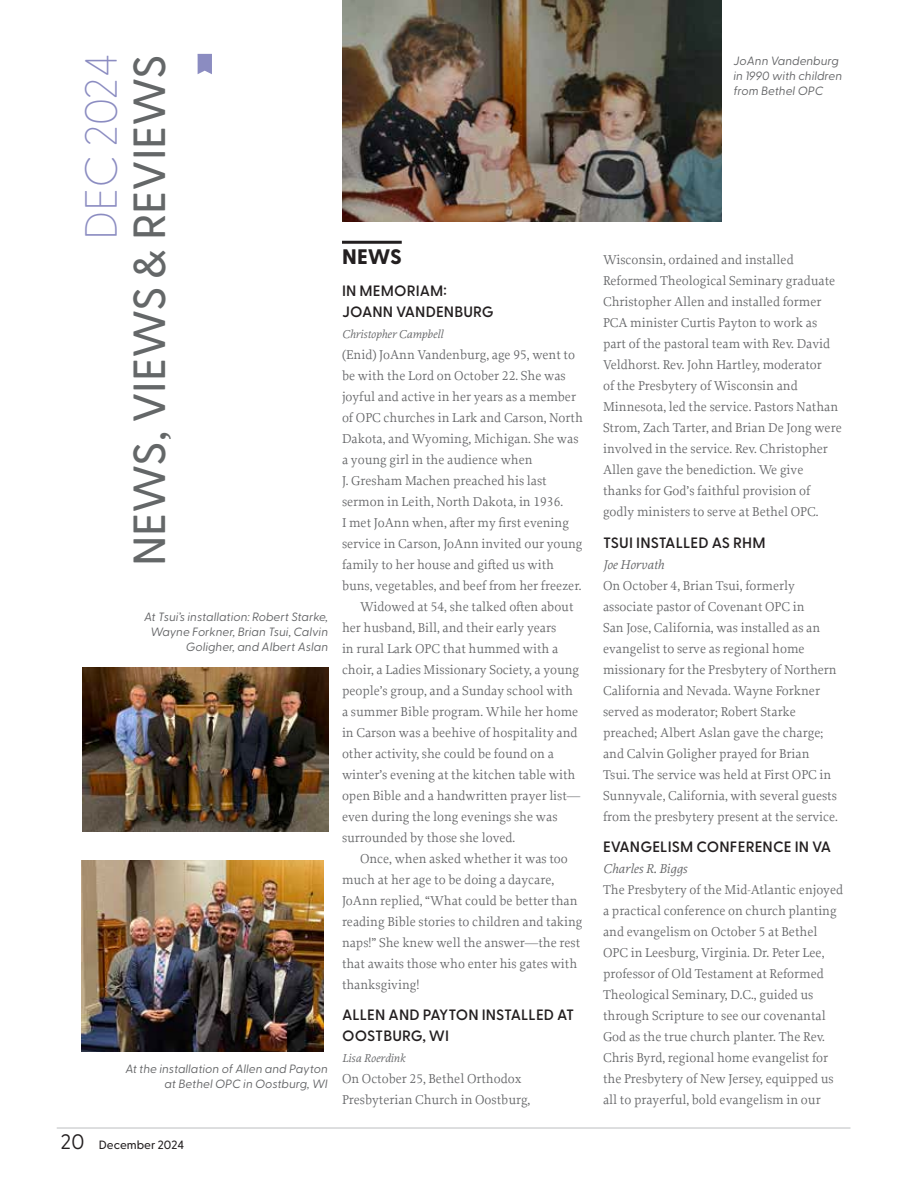
<style>
.page{position:relative;width:918px;height:1188px;background:#fff}
.page>*{position:absolute;margin:0;border:0;box-sizing:border-box;transform-origin:0 0}
.t1{font:500 45px "Greycliff CF";letter-spacing:-.01em;color:#646768}
.t2{font:100 45px "Greycliff CF";letter-spacing:-.01em;color:#8b8cc1}
.t3{font:800 21px "Greycliff CF";color:#231f20}
.t4{font:600 15px/21px "Greycliff CF";letter-spacing:.01em;color:#231f20}
.t5{font:13.5px/21px "Proforma";color:#636466}
.t6{font:italic 13.5px "Proforma";color:#636466}
.t7{font:italic 12px/15px "Greycliff CF";color:#636466;text-align:right}
.t8{font:italic 12px "Proforma";color:#636466}
.t9{font:500 12px "Greycliff CF";color:#231f20}
.s1{font-weight:400;font-size:21px}
</style>
<div class="page">
<hr style="left:57px;top:1128px;width:794px;height:1px;background:#bcbec0">
<svg style="left:198px;top:54px;width:14px;height:20px"></svg>
<img style="left:342px;top:0;width:379px;height:221px">
<hr style="left:342px;top:241px;width:60px;height:3px;background:#231f20">
<img style="left:81px;top:860px;width:243px;height:191px">
<img style="left:83px;top:667px;width:246px;height:165px">
<h1 class="t2" style="left:68px;top:240px;width:188px;rotate:-90deg">DEC 2024</h1>
<h1 class="t1" style="left:115px;top:566px;width:514px;rotate:-90deg">NEWS, VIEWS &amp; REVIEWS</h1>
<p class="t7" style="left:144px;top:608px;width:185px">At Tsui’s installation: Robert Starke,<br>Wayne Forkner, Brian Tsui, Calvin<br>Goligher, and Albert Aslan</p>
<p class="t7" style="left:125px;top:1060px;width:204px">At the installation of Allen and Payton at Bethel OPC in Oostburg, WI</p>
<p class="t9" style="left:61px;top:1135px;width:125px"><span class="s1">20</span> December 2024</p>
<h2 class="t3" style="left:342px;top:241px;width:61px">NEWS</h2>
<p class="t4" style="left:342px;top:279px;width:153px">IN MEMORIAM:<br>JOANN VANDENBURG</p>
<p class="t8" style="left:342px;top:326px;width:103px">Christopher Campbell</p>
<p class="t5" style="left:342px;top:343px;width:235px">(Enid) JoAnn Vandenburg, age 95, went to</p>
<p class="t5" style="left:342px;top:364px;width:225px">be with the Lord on October 22. She was</p>
<p class="t5" style="left:342px;top:385px;width:236px">joyful and active in her years as a member</p>
<p class="t5" style="left:342px;top:406px;width:242px">of OPC churches in Lark and Carson, North</p>
<p class="t5" style="left:342px;top:427px;width:238px">Dakota, and Wyoming, Michigan. She was</p>
<p class="t5" style="left:342px;top:448px;width:192px">a young girl in the audience when</p>
<p class="t5" style="left:342px;top:469px;width:206px">J. Gresham Machen preached his last</p>
<p class="t5" style="left:342px;top:490px;width:223px">sermon in Leith, North Dakota, in 1936.</p>
<p class="t5" style="left:342px;top:511px;width:228px">I met JoAnn when, after my first evening</p>
<p class="t5" style="left:342px;top:532px;width:242px">service in Carson, JoAnn invited our young</p>
<p class="t5" style="left:342px;top:553px;width:214px">family to her house and gifted us with</p>
<p class="t5" style="left:342px;top:574px;width:241px">buns, vegetables, and beef from her freezer.</p>
<p class="t5" style="left:360px;top:595px;width:215px">Widowed at 54, she talked often about</p>
<p class="t5" style="left:342px;top:616px;width:216px">her husband, Bill, and their early years</p>
<p class="t5" style="left:342px;top:637px;width:218px">in rural Lark OPC that hummed with a</p>
<p class="t5" style="left:342px;top:658px;width:239px">choir, a Ladies Missionary Society, a young</p>
<p class="t5" style="left:342px;top:680px;width:233px">people’s group, and a Sunday school with</p>
<p class="t5" style="left:342px;top:701px;width:238px">a summer Bible program. While her home</p>
<p class="t5" style="left:342px;top:722px;width:237px">in Carson was a beehive of hospitality and</p>
<p class="t5" style="left:342px;top:743px;width:213px">other activity, she could be found on a</p>
<p class="t5" style="left:342px;top:764px;width:235px">winter’s evening at the kitchen table with</p>
<p class="t5" style="left:342px;top:785px;width:240px">open Bible and a handwritten prayer list—</p>
<p class="t5" style="left:342px;top:806px;width:217px">even during the long evenings she was</p>
<p class="t5" style="left:342px;top:827px;width:175px">surrounded by those she loved.</p>
<p class="t5" style="left:360px;top:848px;width:209px">Once, when asked whether it was too</p>
<p class="t5" style="left:342px;top:869px;width:214px">much at her age to be doing a daycare,</p>
<p class="t5" style="left:342px;top:890px;width:237px">JoAnn replied, “What could be better than</p>
<p class="t5" style="left:342px;top:911px;width:242px">reading Bible stories to children and taking</p>
<p class="t5" style="left:342px;top:932px;width:240px">naps!” She knew well the answer—the rest</p>
<p class="t5" style="left:342px;top:953px;width:237px">that awaits those who enter his gates with</p>
<p class="t5" style="left:342px;top:974px;width:79px">thanksgiving!</p>
<p class="t4" style="left:342px;top:1003px;width:234px">ALLEN AND PAYTON INSTALLED AT<br>OOSTBURG, WI</p>
<p class="t8" style="left:342px;top:1051px;width:65px">Lisa Roerdink</p>
<p class="t5" style="left:342px;top:1068px;width:190px">On October 25, Bethel Orthodox<br>Presbyterian Church in Oostburg,</p>
<p class="t7" style="left:734px;top:52px;width:110px;text-align:left">JoAnn Vandenburg in 1990 with children from Bethel OPC</p>
<p class="t5" style="left:603px;top:249px;width:240px">Wisconsin, ordained and installed Reformed Theological Seminary graduate Christopher Allen and installed former PCA minister Curtis Payton to work as part of the pastoral team with Rev. David Veldhorst. Rev. John Hartley, moderator<br>of the Presbytery of Wisconsin and Minnesota, led the service. Pastors Nathan Strom, Zach Tarter, and Brian De Jong were involved in the service. Rev. Christopher Allen gave the benediction. We give thanks for God’s faithful provision of godly ministers to serve at Bethel OPC.</p>
<p class="t4" style="left:603px;top:531px;width:164px">TSUI INSTALLED AS RHM</p>
<p class="t6" style="left:603px;top:556px;width:63px">Joe Horvath</p>
<p class="t5" style="left:603px;top:574px;width:236px">On October 4, Brian Tsui, formerly associate pastor of Covenant OPC in<br>San Jose, California, was installed as an evangelist to serve as regional home missionary for the Presbytery of Northern California and Nevada. Wayne Forkner served as moderator; Robert Starke preached; Albert Aslan gave the charge; and Calvin Goligher prayed for Brian Tsui. The service was held at First OPC in Sunnyvale, California, with several guests from the presbytery present at the service.</p>
<p class="t4" style="left:603px;top:835px;width:230px">EVANGELISM CONFERENCE IN VA</p>
<p class="t6" style="left:603px;top:860px;width:86px">Charles R. Biggs</p>
<p class="t5" style="left:603px;top:879px;width:242px">The Presbytery of the Mid-Atlantic enjoyed a practical conference on church planting and evangelism on October 5 at Bethel OPC in Leesburg, Virginia. Dr. Peter Lee, professor of Old Testament at Reformed Theological Seminary, D.C., guided us through Scripture to see our covenantal God as the true church planter. The Rev.<br>Chris Byrd, regional home evangelist for the Presbytery of New Jersey, equipped us all to prayerful, bold evangelism in our</p>
</div>
